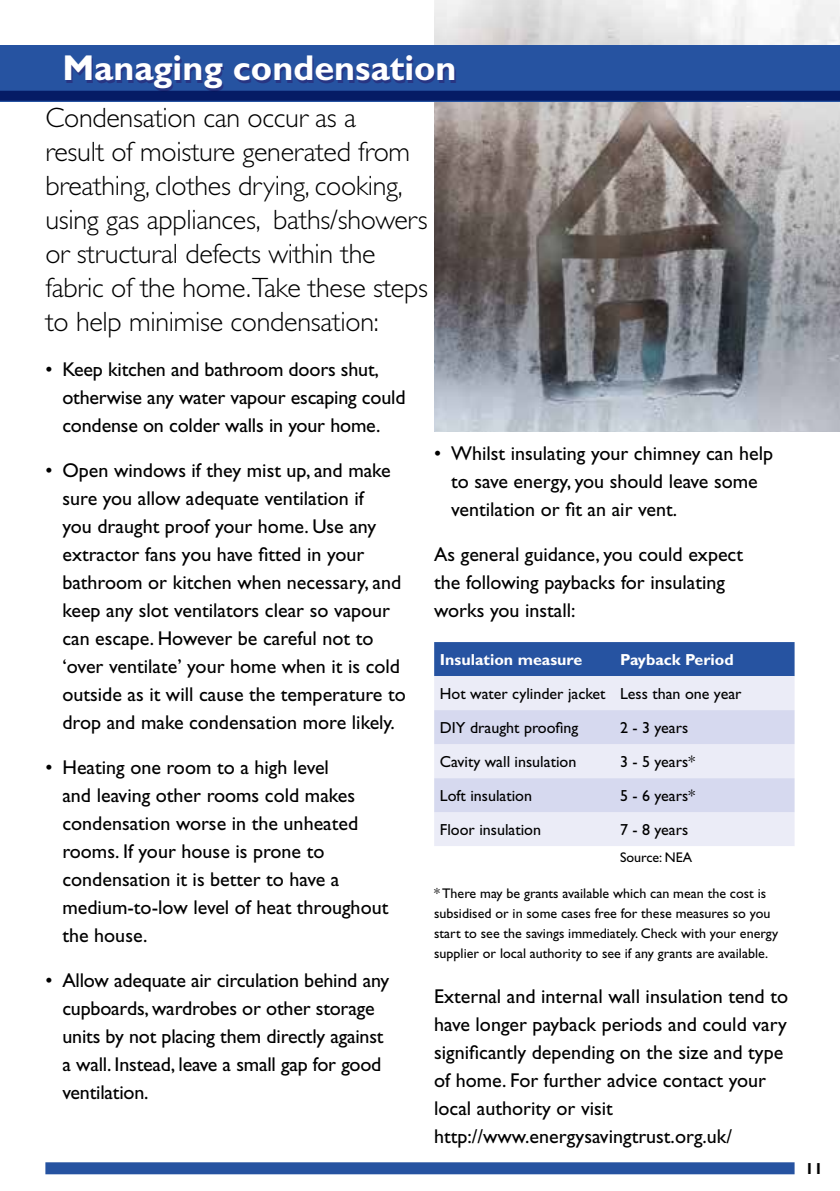
<style>
.page{position:relative;width:840px;height:1191px;background:#fff}
.page>*{position:absolute;margin:0;border:0;box-sizing:border-box;transform-origin:0 0}
.t1{font:700 36px "Gill Sans Std";color:#fff}
.t2{font:300 28px/34px "Gill Sans Std";letter-spacing:-.01em;color:#000}
.t3{font:20px/28px "Gill Sans Std";color:#000}
.t4{font:16px/34px "Gill Sans Std";color:#000}
.t5{font:700 16px "Gill Sans Std";color:#fff}
.t6{font:700 16px "Gill Sans Std";color:#000}
.t7{font:14px/20px "Gill Sans Std";color:#000}
</style>
<div class="page">
<div style="left:45px;top:1162px;width:749px;height:12px;background:#2653a1"></div>
<img style="left:434px;top:0;width:405px;height:431px">
<div style="left:0;top:45px;width:839px;height:57px;background:#2653a1"></div>
<div style="left:434px;top:642px;width:360px;height:34px;background:#2653a1"></div>
<div style="left:434px;top:676px;width:360px;height:170px;background:#ebecf7"></div>
<svg style="left:434px;top:710px;width:360px;height:102px;background:#dddff1"></svg>
<div style="left:0;top:91px;width:839px;height:10px;background:#051b65"></div>
<h1 class="t1" style="left:62px;top:47px;width:395px">Managing condensation</h1>
<p class="t2" style="left:45px;top:101px;width:384px">Condensation can occur as a<br>result of moisture generated from breathing, clothes drying, cooking, using gas appliances, baths/showers or structural defects within the fabric of the home.Take these steps to help minimise condensation:</p>
<p class="t3" style="left:62px;top:355px;width:344px;text-indent:-17px">• Keep kitchen and bathroom doors shut, otherwise any water vapour escaping could condense on colder walls in your home.</p>
<p class="t3" style="left:62px;top:456px;width:344px;text-indent:-17px">• Open windows if they mist up, and make sure you allow adequate ventilation if<br>you draught proof your home. Use any extractor fans you have fitted in your bathroom or kitchen when necessary, and keep any slot ventilators clear so vapour can escape. However be careful not to ‘over ventilate’ your home when it is cold outside as it will cause the temperature to drop and make condensation more likely.</p>
<p class="t3" style="left:62px;top:753px;width:327px;text-indent:-17px">• Heating one room to a high level<br>and leaving other rooms cold makes condensation worse in the unheated rooms. If your house is prone to condensation it is better to have a medium-to-low level of heat throughout the house.</p>
<p class="t3" style="left:62px;top:966px;width:328px;text-indent:-17px">• Allow adequate air circulation behind any cupboards, wardrobes or other storage units by not placing them directly against a wall. Instead, leave a small gap for good ventilation.</p>
<p class="t3" style="left:451px;top:439px;width:323px;text-indent:-17px">• Whilst insulating your chimney can help to save energy, you should leave some ventilation or fit an air vent.</p>
<p class="t3" style="left:434px;top:540px;width:310px">As general guidance, you could expect the following paybacks for insulating works you install:</p>
<p class="t5" style="left:439px;top:649px;width:144px">Insulation measure</p>
<p class="t5" style="left:619px;top:649px;width:115px">Payback Period</p>
<p class="t4" style="left:439px;top:676px;width:303px">Hot water cylinder jacket Less than one year<br>DIY draught proofing</p>
<p class="t4" style="left:619px;top:710px;width:70px">2 - 3 years</p>
<p class="t4" style="left:439px;top:744px;width:138px">Cavity wall insulation</p>
<p class="t4" style="left:619px;top:744px;width:76px">3 - 5 years*</p>
<p class="t4" style="left:439px;top:778px;width:94px">Loft insulation</p>
<p class="t4" style="left:619px;top:778px;width:76px">5 - 6 years*</p>
<p class="t4" style="left:439px;top:812px;width:103px">Floor insulation</p>
<p class="t4" style="left:619px;top:812px;width:70px">7 - 8 years</p>
<p class="t7" style="left:619px;top:847px;width:74px">Source: NEA</p>
<p class="t7" style="left:434px;top:883px;width:345px">* There may be grants available which can mean the cost is subsidised or in some cases free for these measures so you start to see the savings immediately. Check with your energy supplier or local authority to see if any grants are available.</p>
<p class="t3" style="left:434px;top:982px;width:355px">External and internal wall insulation tend to have longer payback periods and could vary significantly depending on the size and type of home. For further advice contact your local authority or visit http://www.energysavingtrust.org.uk/</p>
<p class="t6" style="left:804px;top:1158px;width:19px">11</p>
</div>
